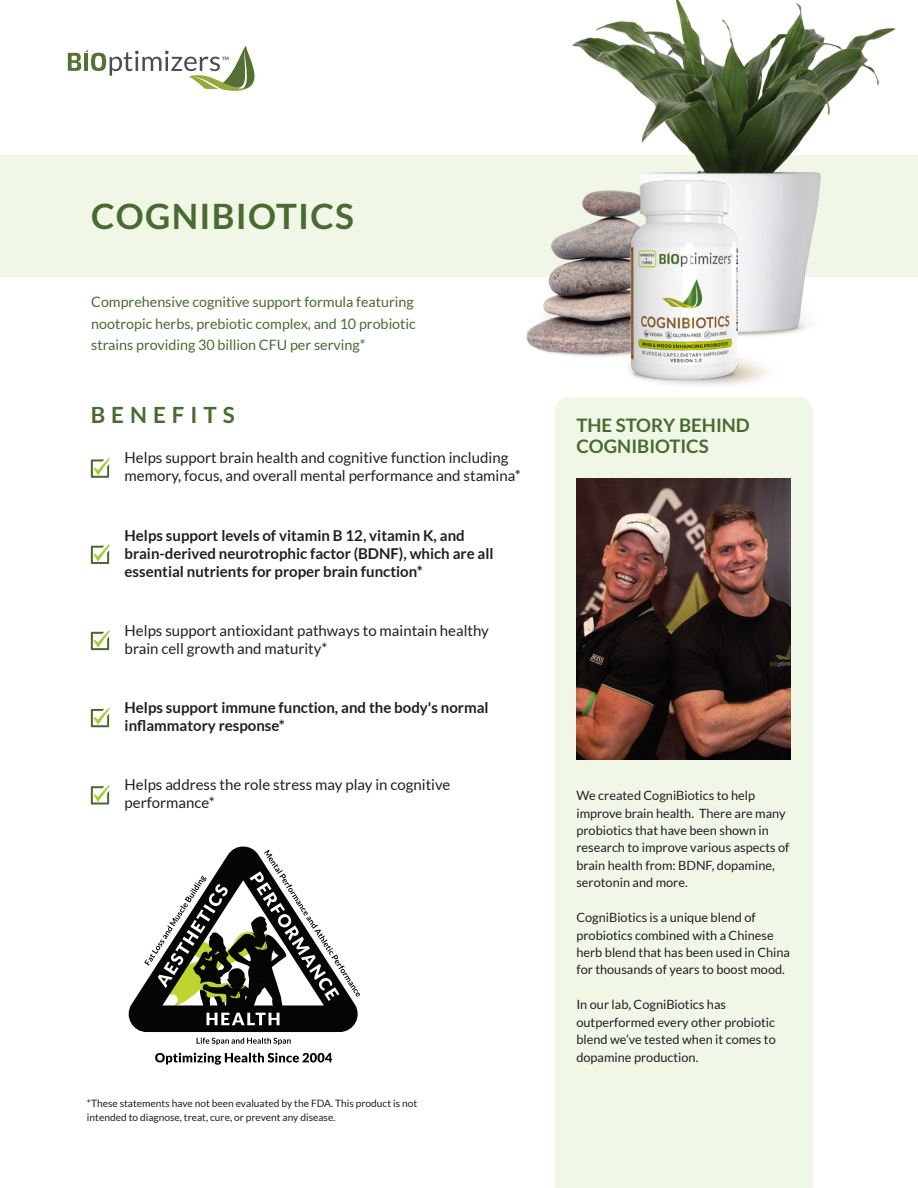
<style>
.page{position:relative;width:918px;height:1188px;background:#fff}
.page>*{position:absolute;margin:0;border:0;box-sizing:border-box;transform-origin:0 0}
.t1{font:700 34.95px "Lato";letter-spacing:.035em;color:#496b32}
.t2{font:700 22.35px "Lato";letter-spacing:.27em;color:#496b32}
.t3{font:700 18.6px/21px "Lato";color:#496b32}
.t4{font:15px/18px "Lato";color:#231f20}
.t5{font:700 15px/18px "Lato";color:#231f20}
.t6{font:14.25px/21.5px "Lato";color:#496b32}
.t7{font:12.75px/17.4px "Lato";color:#231f20}
.t8{font:10.2px/13.6px "Lato";color:#231f20}
</style>
<div class="page">
<svg style="left:68px;top:46px;width:187px;height:45px"></svg>
<div style="left:0;top:156px;width:918px;height:121px;background:#f0f7e6"></div>
<img style="left:493px;top:0;width:425px;height:386px">
<svg style="left:91px;top:458px;width:19px;height:20px"></svg>
<svg style="left:91px;top:631px;width:19px;height:19px"></svg>
<svg style="left:91px;top:785px;width:19px;height:20px"></svg>
<svg style="left:91px;top:545px;width:19px;height:19px"></svg>
<svg style="left:91px;top:708px;width:19px;height:19px"></svg>
<svg style="left:128px;top:846px;width:141px;height:186px"></svg>
<svg style="left:155px;top:1053px;width:177px;height:12px"></svg>
<svg style="left:144px;top:850px;width:216px;height:195px"></svg>
<div style="left:555px;top:397px;width:258px;height:791px;background:#f0f7e6"></div>
<img style="left:576px;top:478px;width:215px;height:282px">
<img style="left:631px;top:180px;width:106px;height:200px">
<h1 class="t1" style="left:91px;top:197px;width:264px">COGNIBIOTICS</h1>
<p class="t6" style="left:91px;top:291px;width:326px">Comprehensive cognitive support formula featuring nootropic herbs, prebiotic complex, and 10 probiotic strains providing 30 billion CFU per serving*</p>
<h2 class="t2" style="left:91px;top:402px;width:146px">BENEFITS</h2>
<p class="t4" style="left:125px;top:449px;width:398px">Helps support brain health and cognitive function including memory, focus, and overall mental performance and stamina*</p>
<p class="t5" style="left:125px;top:526px;width:370px">Helps support levels of vitamin B 12, vitamin K, and brain-derived neurotrophic factor (BDNF), which are all essential nutrients for proper brain function*</p>
<p class="t4" style="left:125px;top:621px;width:366px">Helps support antioxidant pathways to maintain healthy brain cell growth and maturity*</p>
<p class="t5" style="left:125px;top:698px;width:366px">Helps support immune function, and the body's normal inflammatory response*</p>
<p class="t4" style="left:125px;top:775px;width:327px">Helps address the role stress may play in cognitive performance*</p>
<p class="t8" style="left:87px;top:1096px;width:332px">*These statements have not been evaluated by the FDA. This product is not intended to diagnose, treat, cure, or prevent any disease.</p>
<h3 class="t3" style="left:576px;top:414px;width:175px">THE STORY BEHIND<br>COGNIBIOTICS</h3>
<p class="t7" style="left:576px;top:787px;width:215px">We created CogniBiotics to help improve brain health. There are many probiotics that have been shown in research to improve various aspects of brain health from: BDNF, dopamine, serotonin and more.</p>
<p class="t7" style="left:576px;top:909px;width:215px">CogniBiotics is a unique blend of probiotics combined with a Chinese herb blend that has been used in China for thousands of years to boost mood.</p>
<p class="t7" style="left:576px;top:996px;width:201px">In our lab, CogniBiotics has outperformed every other probiotic blend we’ve tested when it comes to dopamine production.</p>
</div>
